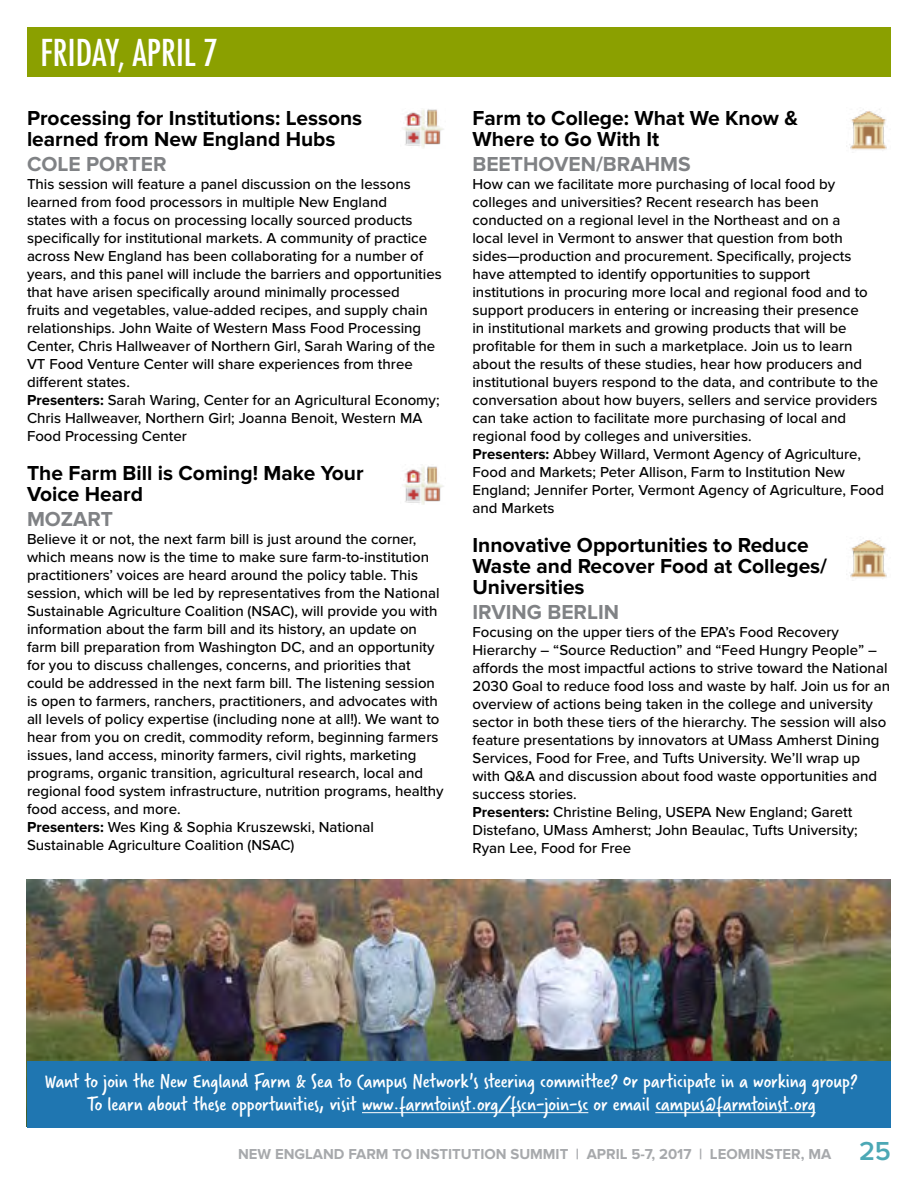
<style>
.page{position:relative;width:918px;height:1188px;background:#fff}
.page>*{position:absolute;margin:0;border:0;box-sizing:border-box;transform-origin:0 0}
.t1{font:500 condensed 36px "Futura";color:#fff}
.t2{font:700 21px/21px "Proxima Nova";color:#000}
.t3{font:21px/22.5px "Verveine";color:#fff;text-align:center}
.t4{font:700 21px "Proxima Nova";color:#808285}
.t5{font:500 15px/18px "Proxima Nova";color:#000}
.t6{font:700 15px "Proxima Nova";color:#a7a9ac}
.s1{font-weight:700}
.s2{font-weight:600;font-size:27px;color:#4ca8b5}
</style>
<div class="page">
<div style="left:27px;top:27px;width:864px;height:50px;background:#8ba000"></div>
<img style="left:27px;top:879px;width:864px;height:182px">
<div style="left:27px;top:1061px;width:864px;height:67px;background:#1f76b1"></div>
<hr style="left:362px;top:1112px;width:226px;height:1px;background:#fff">
<hr style="left:655px;top:1112px;width:161px;height:1px;background:#fff">
<img style="left:404px;top:109px;width:40px;height:39px">
<img style="left:404px;top:466px;width:40px;height:39px">
<img style="left:846px;top:109px;width:41px;height:42px">
<img style="left:846px;top:538px;width:41px;height:41px">
<h1 class="t1" style="left:40px;top:30px;width:179px">FRIDAY, APRIL 7</h1>
<h2 class="t2" style="left:27px;top:108px;width:337px">Processing for Institutions: Lessons learned from New England Hubs</h2>
<h2 class="t4" style="left:27px;top:152px;width:141px">COLE PORTER</h2>
<p class="t5" style="left:27px;top:175px;width:416px">This session will feature a panel discussion on the lessons learned from food processors in multiple New England<br>states with a focus on processing locally sourced products specifically for institutional markets. A community of practice across New England has been collaborating for a number of years, and this panel will include the barriers and opportunities that have arisen specifically around minimally processed<br>fruits and vegetables, value-added recipes, and supply chain relationships. John Waite of Western Mass Food Processing Center, Chris Hallweaver of Northern Girl, Sarah Waring of the VT Food Venture Center will share experiences from three different states.<br><span class="s1">Presenters:</span> Sarah Waring, Center for an Agricultural Economy; Chris Hallweaver, Northern Girl; Joanna Benoit, Western MA Food Processing Center</p>
<h2 class="t2" style="left:27px;top:463px;width:338px">The Farm Bill is Coming! Make Your<br>Voice Heard</h2>
<h2 class="t4" style="left:27px;top:507px;width:88px">MOZART</h2>
<p class="t5" style="left:27px;top:531px;width:418px">Believe it or not, the next farm bill is just around the corner, which means now is the time to make sure farm-to-institution practitioners’ voices are heard around the policy table. This session, which will be led by representatives from the National Sustainable Agriculture Coalition (NSAC), will provide you with information about the farm bill and its history, an update on farm bill preparation from Washington DC, and an opportunity for you to discuss challenges, concerns, and priorities that could be addressed in the next farm bill. The listening session is open to farmers, ranchers, practitioners, and advocates with all levels of policy expertise (including none at all!). We want to hear from you on credit, commodity reform, beginning farmers issues, land access, minority farmers, civil rights, marketing programs, organic transition, agricultural research, local and regional food system infrastructure, nutrition programs, healthy food access, and more.<br><span class="s1">Presenters:</span> Wes King &amp; Sophia Kruszewski, National Sustainable Agriculture Coalition (NSAC)</p>
<h2 class="t2" style="left:472px;top:108px;width:327px">Farm to College: What We Know &amp;<br>Where to Go With It</h2>
<h2 class="t4" style="left:472px;top:152px;width:220px">BEETHOVEN/BRAHMS</h2>
<p class="t5" style="left:472px;top:175px;width:413px">How can we facilitate more purchasing of local food by colleges and universities? Recent research has been conducted on a regional level in the Northeast and on a<br>local level in Vermont to answer that question from both sides—production and procurement. Specifically, projects have attempted to identify opportunities to support institutions in procuring more local and regional food and to support producers in entering or increasing their presence<br>in institutional markets and growing products that will be profitable for them in such a marketplace. Join us to learn about the results of these studies, hear how producers and institutional buyers respond to the data, and contribute to the conversation about how buyers, sellers and service providers can take action to facilitate more purchasing of local and regional food by colleges and universities.<br><span class="s1">Presenters:</span> Abbey Willard, Vermont Agency of Agriculture, Food and Markets; Peter Allison, Farm to Institution New England; Jennifer Porter, Vermont Agency of Agriculture, Food and Markets</p>
<h2 class="t2" style="left:472px;top:535px;width:356px">Innovative Opportunities to Reduce<br>Waste and Recover Food at Colleges/<br>Universities</h2>
<h2 class="t4" style="left:472px;top:600px;width:148px">IRVING BERLIN</h2>
<p class="t5" style="left:472px;top:624px;width:419px">Focusing on the upper tiers of the EPA’s Food Recovery Hierarchy – “Source Reduction” and “Feed Hungry People” – affords the most impactful actions to strive toward the National 2030 Goal to reduce food loss and waste by half. Join us for an overview of actions being taken in the college and university sector in both these tiers of the hierarchy. The session will also feature presentations by innovators at UMass Amherst Dining Services, Food for Free, and Tufts University. We’ll wrap up with Q&amp;A and discussion about food waste opportunities and success stories.<br><span class="s1">Presenters:</span> Christine Beling, USEPA New England; Garett Distefano, UMass Amherst; John Beaulac, Tufts University; Ryan Lee, Food for Free</p>
<h2 class="t3" style="left:45px;top:1070px;width:814px">Want to join the New England Farm &amp; Sea to Campus Network's steering committee? Or participate in a working group?<br>To learn about these opportunities, visit www.farmtoinst.org/fscn-join-sc or email campus@farmtoinst.org</h2>
<p class="t6" style="left:238px;top:1146px;width:654px">NEW ENGLAND FARM TO INSTITUTION SUMMIT | APRIL 5-7, 2017 | LEOMINSTER, MA <span class="s2">25</span></p>
</div>
